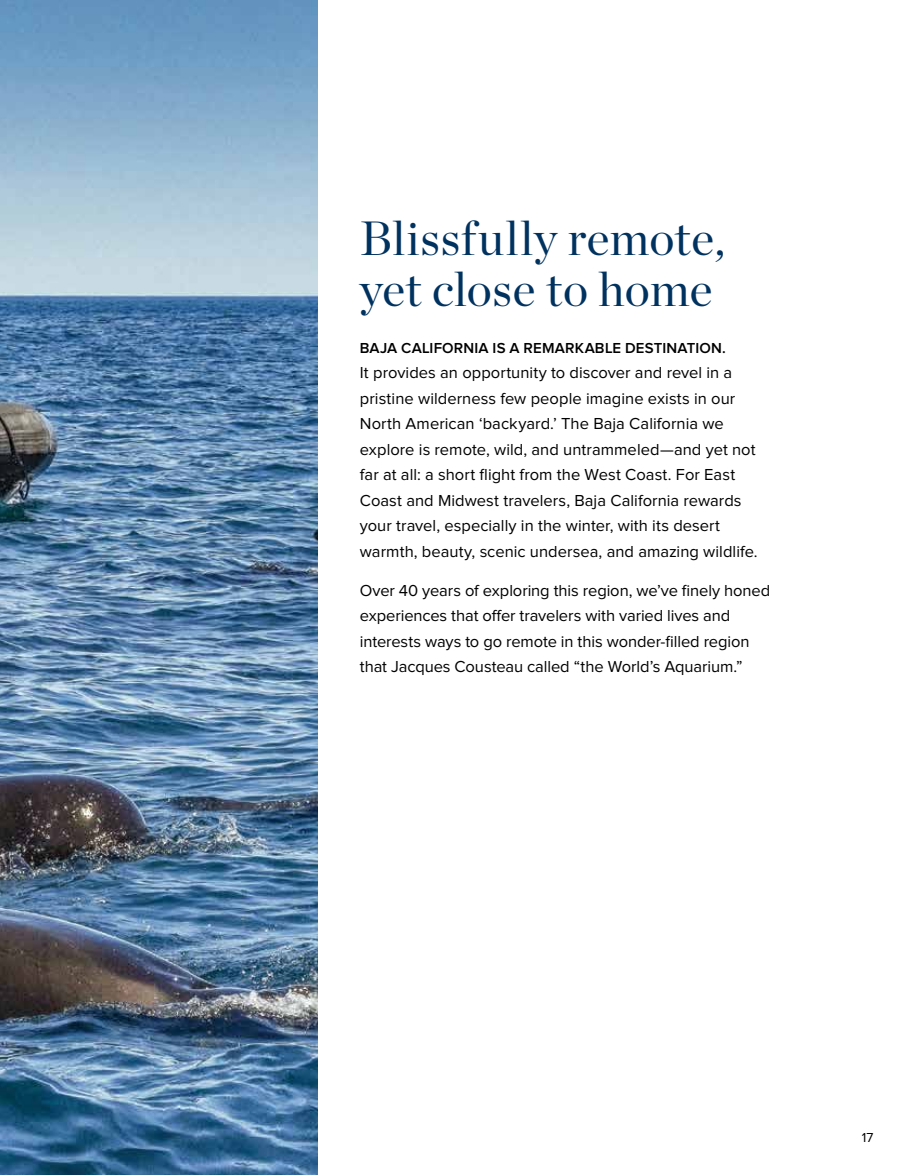
<style>
.page{position:relative;width:905px;height:1175px;background:#fff}
.page>*{position:absolute;margin:0;border:0;box-sizing:border-box;transform-origin:0 0}
.t1{font:48px/51px "Chronicle Display";letter-spacing:.01em;color:#003260}
.t2{font:16.5px/25.5px "Proxima Nova";color:#000}
.t3{font:600 15px "Proxima Nova";letter-spacing:.01em;color:#000}
.t4{font:13.5px "Proxima Nova";color:#000}
</style>
<div class="page">
<img style="left:0;top:0;width:317px;height:1174px">
<h1 class="t1" style="left:360px;top:209px;width:367px">Blissfully remote, yet close to home</h1>
<p class="t3" style="left:360px;top:339px;width:367px">BAJA CALIFORNIA IS A REMARKABLE DESTINATION.</p>
<p class="t2" style="left:360px;top:360px;width:399px">It provides an opportunity to discover and revel in a pristine wilderness few people imagine exists in our North American ‘backyard.’ The Baja California we explore is remote, wild, and untrammeled—and yet not far at all: a short flight from the West Coast. For East Coast and Midwest travelers, Baja California rewards your travel, especially in the winter, with its desert warmth, beauty, scenic undersea, and amazing wildlife.</p>
<p class="t2" style="left:360px;top:578px;width:412px">Over 40 years of exploring this region, we’ve finely honed experiences that offer travelers with varied lives and interests ways to go remote in this wonder-filled region that Jacques Cousteau called “the World’s Aquarium.”</p>
<p class="t4" style="left:861px;top:1129px;width:13px">17</p>
</div>
